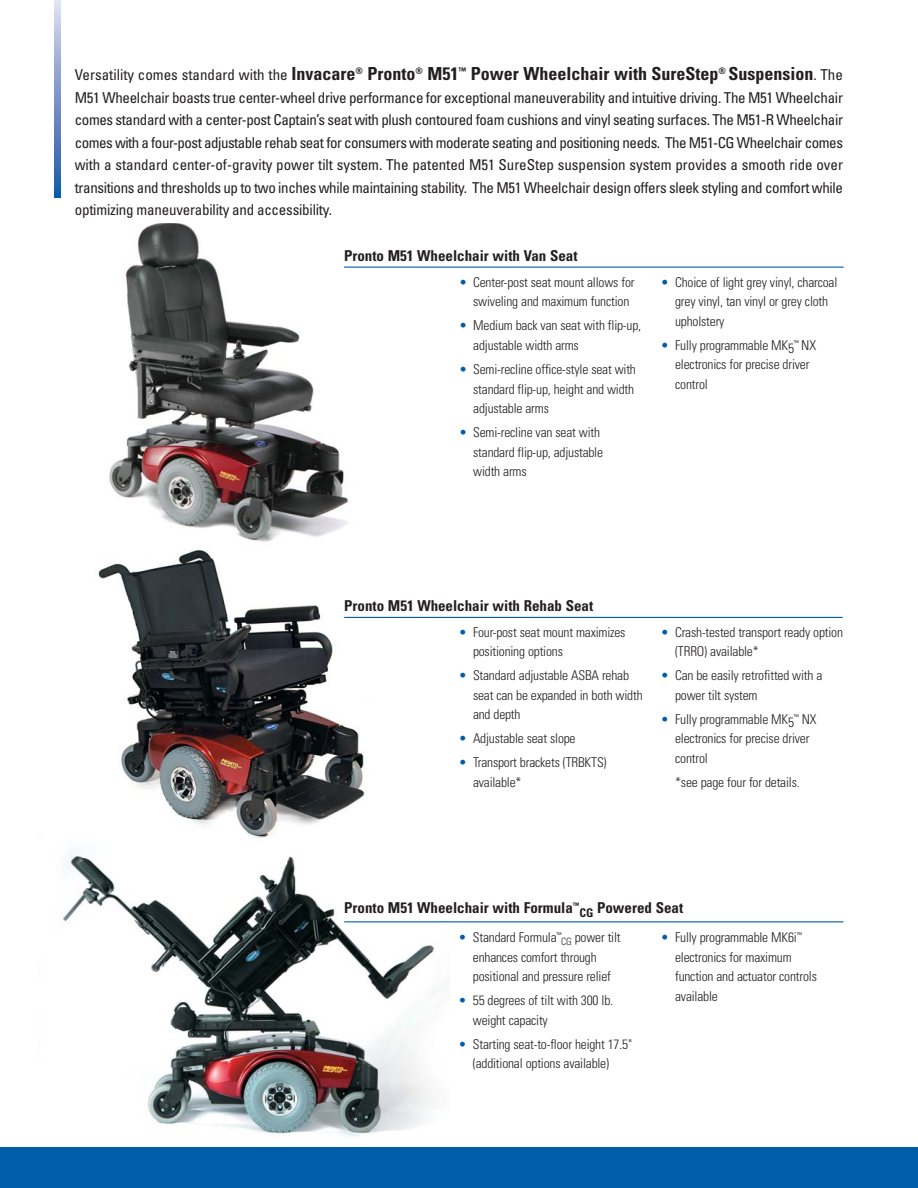
<style>
.page{position:relative;width:918px;height:1188px;background:#fff}
.page>*{position:absolute;margin:0;border:0;box-sizing:border-box;transform-origin:0 0}
.t1{font:700 condensed 18px "Univers";color:#231f20}
.t2{font:condensed 15px/22.5px "Univers";letter-spacing:-.015em;color:#231f20;text-align:justify}
.t3{font:700 condensed 15px "Univers";color:#231f20}
.t4{font:300 condensed 13.5px/19.5px "Univers";letter-spacing:-.015em;color:#231f20}
.s1{font-weight:400;font-size:15px}
.s2{color:#005da8}
</style>
<div class="page">
<img style="left:38px;top:854px;width:412px;height:294px">
<img style="left:109px;top:223px;width:264px;height:319px">
<img style="left:96px;top:550px;width:283px;height:288px">
<div style="left:0;top:1148px;width:918px;height:40px;background:#005da8"></div>
<hr style="left:344px;top:267px;width:500px;height:1px;background:#005da8">
<hr style="left:344px;top:617px;width:499px;height:1px;background:#005da8">
<hr style="left:344px;top:921px;width:499px;height:1px;background:#005da8">
<svg style="left:54px;top:0;width:7px;height:197px"></svg>
<h1 class="t1" style="left:75px;top:67px;width:770px"><span class="s1">Versatility comes standard with the</span> Invacare<sup>®</sup> Pronto<sup>®</sup> M51<sup>™</sup> Power Wheelchair with SureStep<sup>®</sup> Suspension<span class="s1">. The</span></h1>
<p class="t2" style="left:75px;top:88px;width:770px">M51 Wheelchair boasts true center-wheel drive performance for exceptional maneuverability and intuitive driving. The M51 Wheelchair comes standard with a center-post Captain’s seat with plush contoured foam cushions and vinyl seating surfaces. The M51-R Wheelchair comes with a four-post adjustable rehab seat for consumers with moderate seating and positioning needs. The M51-CG Wheelchair comes with a standard center-of-gravity power tilt system. The patented M51 SureStep suspension system provides a smooth ride over transitions and thresholds up to two inches while maintaining stability. The M51 Wheelchair design offers sleek styling and comfort while optimizing maneuverability and accessibility.</p>
<p class="t3" style="left:344px;top:250px;width:235px">Pronto M51 Wheelchair with Van Seat</p>
<p class="t4" style="left:473px;top:274px;width:163px;text-indent:-14px"><span class="s2">•</span> Center-post seat mount allows for swiveling and maximum function</p>
<p class="t4" style="left:473px;top:317px;width:169px;text-indent:-14px"><span class="s2">•</span> Medium back van seat with flip-up, adjustable width arms</p>
<p class="t4" style="left:473px;top:361px;width:164px;text-indent:-14px"><span class="s2">•</span> Semi-recline office-style seat with standard flip-up, height and width adjustable arms</p>
<p class="t4" style="left:473px;top:424px;width:131px;text-indent:-14px"><span class="s2">•</span> Semi-recline van seat with standard flip-up, adjustable width arms</p>
<p class="t4" style="left:675px;top:274px;width:164px;text-indent:-14px"><span class="s2">•</span> Choice of light grey vinyl, charcoal grey vinyl, tan vinyl or grey cloth upholstery</p>
<p class="t4" style="left:675px;top:337px;width:142px;text-indent:-14px"><span class="s2">•</span> Fully programmable MK5<sup>™</sup> NX electronics for precise driver control</p>
<p class="t3" style="left:344px;top:600px;width:251px">Pronto M51 Wheelchair with Rehab Seat</p>
<p class="t4" style="left:473px;top:624px;width:154px;text-indent:-14px"><span class="s2">•</span> Four-post seat mount maximizes positioning options</p>
<p class="t4" style="left:473px;top:667px;width:171px;text-indent:-14px"><span class="s2">•</span> Standard adjustable ASBA rehab seat can be expanded in both width and depth</p>
<p class="t4" style="left:459px;top:730px;width:118px"><span class="s2">•</span> Adjustable seat slope</p>
<p class="t4" style="left:473px;top:754px;width:135px;text-indent:-14px"><span class="s2">•</span> Transport brackets (TRBKTS) available*</p>
<p class="t4" style="left:675px;top:624px;width:169px;text-indent:-14px"><span class="s2">•</span> Crash-tested transport ready option (TRRO) available*</p>
<p class="t4" style="left:675px;top:667px;width:149px;text-indent:-14px"><span class="s2">•</span> Can be easily retrofitted with a power tilt system</p>
<p class="t4" style="left:675px;top:711px;width:143px;text-indent:-14px"><span class="s2">•</span> Fully programmable MK5<sup>™</sup> NX electronics for precise driver control</p>
<p class="t4" style="left:675px;top:774px;width:126px">*see page four for details.</p>
<p class="t3" style="left:344px;top:902px;width:341px">Pronto M51 Wheelchair with Formula<sup>™</sup><sub>CG</sub> Powered Seat</p>
<p class="t4" style="left:473px;top:929px;width:149px;text-indent:-14px"><span class="s2">•</span> Standard Formula<sup>™</sup><sub>CG</sub> power tilt enhances comfort through positional and pressure relief</p>
<p class="t4" style="left:473px;top:992px;width:142px;text-indent:-14px"><span class="s2">•</span> 55 degrees of tilt with 300 lb. weight capacity</p>
<p class="t4" style="left:473px;top:1036px;width:161px;text-indent:-14px"><span class="s2">•</span> Starting seat-to-floor height 17.5" (additional options available)</p>
<p class="t4" style="left:675px;top:929px;width:143px;text-indent:-14px"><span class="s2">•</span> Fully programmable MK6i<sup>™ </sup>electronics for maximum function and actuator controls available</p>
</div>
